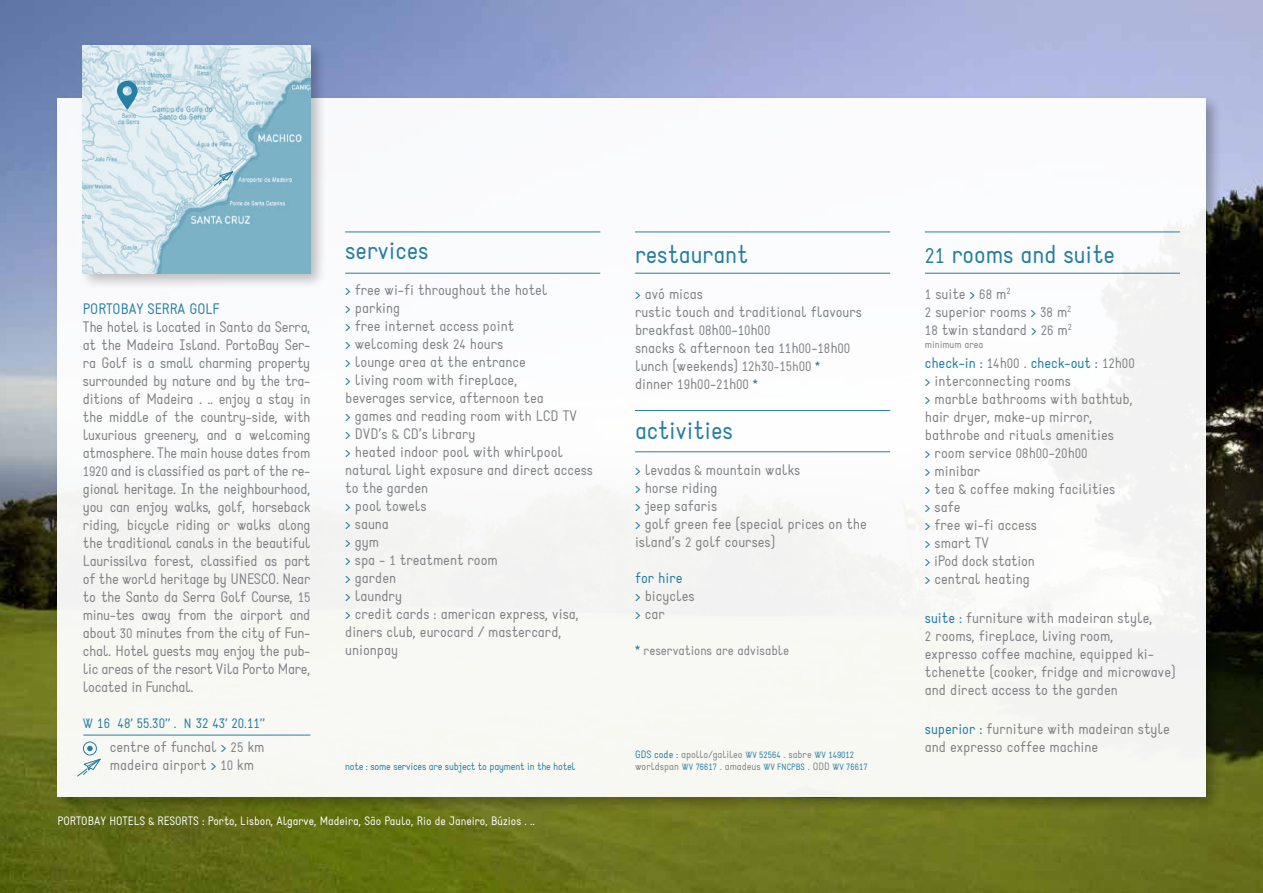
<style>
.page{position:relative;width:1263px;height:893px;background:#fff}
.page>*{position:absolute;margin:0;border:0;box-sizing:border-box;transform-origin:0 0}
.t1{font:25.5px "Static";color:#257fa1}
.t2{font:15px/18px "Static";color:#808285}
.t3{font:15px "Static";color:#257fa1}
.t4{font:13.5px "Static";color:#257fa1}
.t5{font:13.5px "Static";color:#808285}
.t6{font:12px "Static";color:#fff}
.t7{font:10.5px "Static";color:#808285}
.t8{font:10.5px "Static";letter-spacing:-.02em;color:#257fa1}
.t9{font:9px "Static";color:#257fa1}
.s1{font-size:13.5px}
.s2{color:#257fa1}
.s3{font-size:10.5px}
.s4{font-size:13.5px;color:#257fa1}
.s5{font-size:9px;color:#257fa1}
.s6{font-size:10.5px;color:#808285}
.s7{font-size:21px}
</style>
<div class="page">
<img style="left:0;top:0;width:1263px;height:893px">
<div style="left:53px;top:93px;width:1169px;height:719px;background:#000;opacity:.3"></div>
<div style="left:57px;top:98px;width:1148px;height:698px;background:#fff"></div>
<div style="left:78px;top:41px;width:249px;height:249px;background:#000;opacity:.25"></div>
<img style="left:83px;top:46px;width:227px;height:227px">
<svg style="left:87px;top:746px;width:6px;height:5px"></svg>
<div style="left:83px;top:741px;width:14px;height:14px;border:1px solid #257fa1;border-radius:50%"></div>
<svg style="left:117px;top:81px;width:21px;height:29px"></svg>
<hr style="left:83px;top:735px;width:227px;height:1px;background:#257fa1">
<hr style="left:635px;top:273px;width:255px;height:1px;background:#257fa1">
<hr style="left:635px;top:232px;width:255px;height:1px;background:#257fa1">
<hr style="left:635px;top:451px;width:255px;height:1px;background:#257fa1">
<hr style="left:635px;top:410px;width:255px;height:1px;background:#257fa1">
<hr style="left:345px;top:273px;width:255px;height:1px;background:#257fa1">
<hr style="left:345px;top:232px;width:255px;height:1px;background:#257fa1">
<hr style="left:925px;top:273px;width:255px;height:1px;background:#257fa1">
<hr style="left:925px;top:232px;width:255px;height:1px;background:#257fa1">
<svg style="left:76px;top:758px;width:26px;height:19px"></svg>
<svg style="left:213px;top:170px;width:21px;height:16px"></svg>
<p class="t3" style="left:83px;top:300px;width:138px">PORTOBAY SERRA GOLF</p>
<p class="t2" style="left:83px;top:319px;width:229px;text-align:justify">The hotel is located in Santo da Serra, at the Madeira Island. PortoBay Ser&shy;ra Golf is a small charming property surrounded by nature and by the tra&shy;ditions of Madeira . .. enjoy a stay in the middle of the country-side, with luxurious greenery, and a welcoming atmosphere. The main house dates from <span class="s1">1920</span> and is classified as part of the re&shy;gional heritage. In the neighbourhood, you can enjoy walks, golf, horseback riding, bicycle riding or walks along the traditional canals in the beautiful Laurissilva forest, classified as part of the world heritage by UNESCO. Near to the Santo da Serra Golf Course, <span class="s1">15 </span>minu-tes away from the airport and about <span class="s1">30</span> minutes from the city of Fun&shy;chal. Hotel guests may enjoy the pub&shy;lic areas of the resort Vila Porto Mare, located in Funchal.</p>
<p class="t4" style="left:83px;top:716px;width:184px">W 16º 48’ 55.30’’ . N 32º43’ 20.11’’</p>
<p class="t2" style="left:110px;top:739px;width:156px">centre of funchal <span class="s2">&gt;</span> <span class="s1">25</span> km madeira airport <span class="s2">&gt;</span> <span class="s1">10</span> km</p>
<h1 class="t1" style="left:345px;top:235px;width:85px">services</h1>
<p class="t2" style="left:345px;top:282px;width:249px"><span class="s2">&gt;</span> free wi-fi throughout the hotel<br><span class="s2">&gt;</span> parking<br><span class="s2">&gt;</span> free internet access point<br><span class="s2">&gt;</span> welcoming desk <span class="s1">24</span> hours<br><span class="s2">&gt;</span> lounge area at the entrance<br><span class="s2">&gt;</span> living room with fireplace,<br>beverages service, afternoon tea<br><span class="s2">&gt;</span> games and reading room with LCD TV<br><span class="s2">&gt;</span> DVD’s <span class="s1">&amp;</span> CD’s library<br><span class="s2">&gt;</span> heated indoor pool with whirlpool natural light exposure and direct access to the garden<br><span class="s2">&gt;</span> pool towels<br><span class="s2">&gt;</span> sauna<br><span class="s2">&gt;</span> gym<br><span class="s2">&gt;</span> spa - <span class="s1">1</span> treatment room<br><span class="s2">&gt;</span> garden<br><span class="s2">&gt;</span> laundry<br><span class="s2">&gt;</span> credit cards : american express, visa, diners club, eurocard / mastercard, unionpay</p>
<p class="t8" style="left:345px;top:760px;width:232px">note : some services are subject to payment in the hotel</p>
<p class="t6" style="left:57px;top:813px;width:479px">PORTOBAY HOTELS <span class="s3">&amp;</span> RESORTS : Porto, Lisbon, Algarve, Madeira, São Paulo, Rio de Janeiro, Búzios . ..</p>
<h1 class="t1" style="left:635px;top:239px;width:115px">restaurant</h1>
<p class="t2" style="left:635px;top:285px;width:229px"><span class="s2">&gt;</span> avó micas<br>rustic touch and traditional flavours breakfast <span class="s1">08</span>h<span class="s1">00</span>-<span class="s1">10</span>h<span class="s1">00<br></span>snacks <span class="s1">&amp;</span> afternoon tea <span class="s1">11</span>h<span class="s1">00</span>-<span class="s1">18</span>h<span class="s1">00 </span>lunch (weekends) <span class="s1">12h30-15h00</span> <span class="s4">*<br></span>dinner <span class="s1">19</span>h<span class="s1">00</span>-<span class="s1">21</span>h<span class="s1">00</span> <span class="s4">*</span></p>
<h1 class="t1" style="left:635px;top:415px;width:100px">activities</h1>
<p class="t2" style="left:635px;top:461px;width:233px"><span class="s2">&gt;</span> levadas <span class="s1">&amp;</span> mountain walks<br><span class="s2">&gt;</span> horse riding<br><span class="s2">&gt;</span> jeep safaris<br><span class="s2">&gt;</span> golf green fee (special prices on the island’s <span class="s1">2</span> golf courses)</p>
<p class="t2" style="left:635px;top:569px;width:61px"><span class="s2">for hire<br>&gt;</span> bicycles <span class="s2">&gt;</span> car</p>
<p class="t5" style="left:635px;top:642px;width:155px"><span class="s2">*</span> reservations are advisable</p>
<p class="t7" style="left:635px;top:748px;width:221px"><span class="s2">GDS code :</span> apollo/galileo <span class="s5">WV 52564</span> . sabre <span class="s5">WV 149012</span></p>
<p class="t9" style="left:635px;top:762px;width:234px"><span class="s6">worldspan</span> WV 76617 <span class="s6">. amadeus</span> WV FNCPBS <span class="s6">. ODD</span> WV 76617</p>
<h1 class="t1" style="left:925px;top:239px;width:191px"><span class="s7">21</span> rooms and suite</h1>
<p class="t2" style="left:925px;top:285px;width:149px"><span class="s1">1</span> suite <span class="s2">&gt;</span> <span class="s1">68</span> m<sup>2<br></sup><span class="s1">2</span> superior rooms <span class="s2">&gt;</span> <span class="s1">38</span> m<sup>2<br></sup><span class="s1">18</span> twin standard <span class="s2">&gt;</span> <span class="s1">26</span> m<sup>2</sup></p>
<p class="t7" style="left:925px;top:338px;width:60px">minimum area</p>
<p class="t2" style="left:925px;top:354px;width:211px"><span class="s2">check-in :</span> <span class="s1">14</span>h<span class="s1">00</span> . <span class="s2">check-out :</span> <span class="s1">12</span>h<span class="s1">00 </span><span class="s2">&gt;</span> interconnecting rooms<br><span class="s2">&gt;</span> marble bathrooms with bathtub, hair dryer, make-up mirror, bathrobe and rituals amenities<br><span class="s2">&gt;</span> room service <span class="s1">08</span>h<span class="s1">00</span>-<span class="s1">20</span>h<span class="s1">00<br></span><span class="s2">&gt;</span> minibar<br><span class="s2">&gt;</span> tea <span class="s1">&amp;</span> coffee making facilities<br><span class="s2">&gt;</span> safe<br><span class="s2">&gt;</span> free wi-fi access<br><span class="s2">&gt;</span> smart TV<br><span class="s2">&gt;</span> iPod dock station<br><span class="s2">&gt;</span> central heating</p>
<p class="t2" style="left:925px;top:609px;width:252px"><span class="s2">suite :</span> furniture with madeiran style,<br><span class="s1">2</span> rooms, fireplace, living room,<br>expresso coffee machine, equipped ki&shy;tchenette (cooker, fridge and microwave) and direct access to the garden</p>
<p class="t2" style="left:925px;top:720px;width:247px"><span class="s2">superior :</span> furniture with madeiran style and expresso coffee machine</p>
</div>
